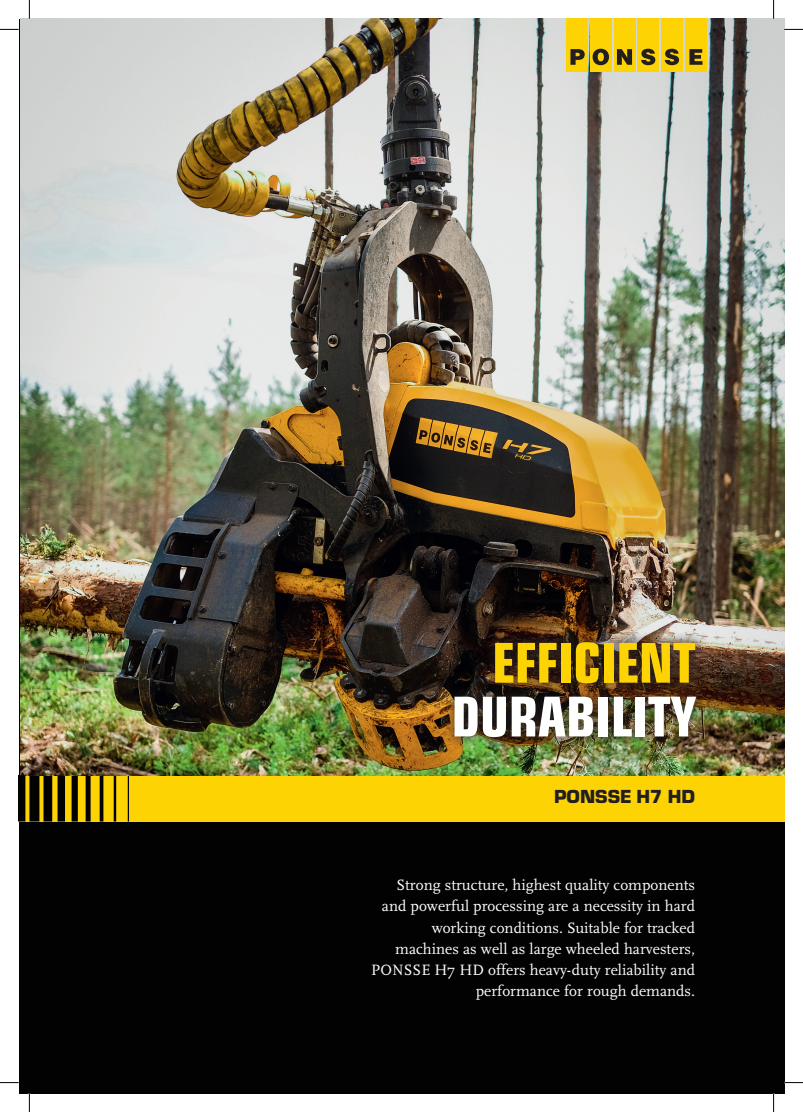
<style>
.page{position:relative;width:803px;height:1112px;background:#fff}
.page>*{position:absolute;margin:0;border:0;box-sizing:border-box;transform-origin:0 0}
.t1{font:700 condensed 55px "Eurostile LT Pro";color:#fff}
.t2{font:700 condensed 55px "Eurostile LT Pro";color:#fed304}
.t3{font:900 19.62px "Eurostile";color:#231f20}
.Leipis{font:15.62px "Scala Pro";color:#fff}
</style>
<div class="page">
<div style="left:19px;top:19px;width:765px;height:1073px;background:#010201"></div>
<div style="left:19px;top:774px;width:765px;height:46px;background:#fed304"></div>
<hr style="left:128px;top:774px;width:1px;height:47px;background:#010201">
<hr style="left:114px;top:774px;width:2px;height:47px;background:#010201">
<hr style="left:100px;top:774px;width:3px;height:47px;background:#010201">
<div style="left:86px;top:774px;width:5px;height:47px;background:#010201"></div>
<div style="left:72px;top:774px;width:6px;height:47px;background:#010201"></div>
<div style="left:58px;top:774px;width:7px;height:47px;background:#010201"></div>
<div style="left:43px;top:774px;width:9px;height:47px;background:#010201"></div>
<div style="left:19px;top:774px;width:6px;height:47px;background:#010201"></div>
<div style="left:29px;top:774px;width:10px;height:47px;background:#010201"></div>
<img style="left:20px;top:19px;width:764px;height:755px">
<div style="left:566px;top:19px;width:22px;height:53px;background:#fed304"></div>
<div style="left:590px;top:19px;width:22px;height:53px;background:#fed304"></div>
<div style="left:614px;top:19px;width:21px;height:53px;background:#fed304"></div>
<div style="left:637px;top:19px;width:22px;height:53px;background:#fed304"></div>
<div style="left:661px;top:19px;width:22px;height:53px;background:#fed304"></div>
<div style="left:685px;top:19px;width:21px;height:53px;background:#fed304"></div>
<svg style="left:617px;top:49px;width:15px;height:16px"></svg>
<svg style="left:641px;top:49px;width:14px;height:16px"></svg>
<svg style="left:665px;top:49px;width:14px;height:16px"></svg>
<svg style="left:689px;top:49px;width:13px;height:16px"></svg>
<svg style="left:570px;top:49px;width:15px;height:16px"></svg>
<svg style="left:592px;top:49px;width:17px;height:16px"></svg>
<div style="left:443px;top:631px;width:264px;height:117px;background:#231f20;opacity:.57"></div>
<svg style="left:0;top:29px;width:19px;height:1px"></svg>
<svg style="left:784px;top:29px;width:19px;height:1px"></svg>
<svg style="left:0;top:1082px;width:19px;height:1px"></svg>
<svg style="left:784px;top:1081px;width:19px;height:2px"></svg>
<svg style="left:29px;top:0;width:1px;height:19px"></svg>
<svg style="left:29px;top:1092px;width:1px;height:19px"></svg>
<svg style="left:773px;top:0;width:1px;height:19px"></svg>
<svg style="left:773px;top:1092px;width:1px;height:19px"></svg>
<p class="t2" style="left:492px;top:629px;width:205px">EFFICIENT</p>
<p class="t1" style="left:451px;top:683px;width:246px">DURABILITY</p>
<p class="t3" style="left:554px;top:782px;width:142px">PONSSE H7 HD</p>
<p class="Leipis" style="left:396px;top:875px;width:300px">Strong structure, highest quality components</p>
<p class="Leipis" style="left:382px;top:897px;width:315px">and powerful processing are a necessity in hard</p>
<p class="Leipis" style="left:432px;top:918px;width:265px">working conditions. Suitable for tracked</p>
<p class="Leipis" style="left:395px;top:939px;width:301px">machines as well as large wheeled harvesters,</p>
<p class="Leipis" style="left:371px;top:960px;width:325px">PONSSE H7 HD offers heavy-duty reliability and</p>
<p class="Leipis" style="left:476px;top:982px;width:221px">performance for rough demands.</p>
</div>
